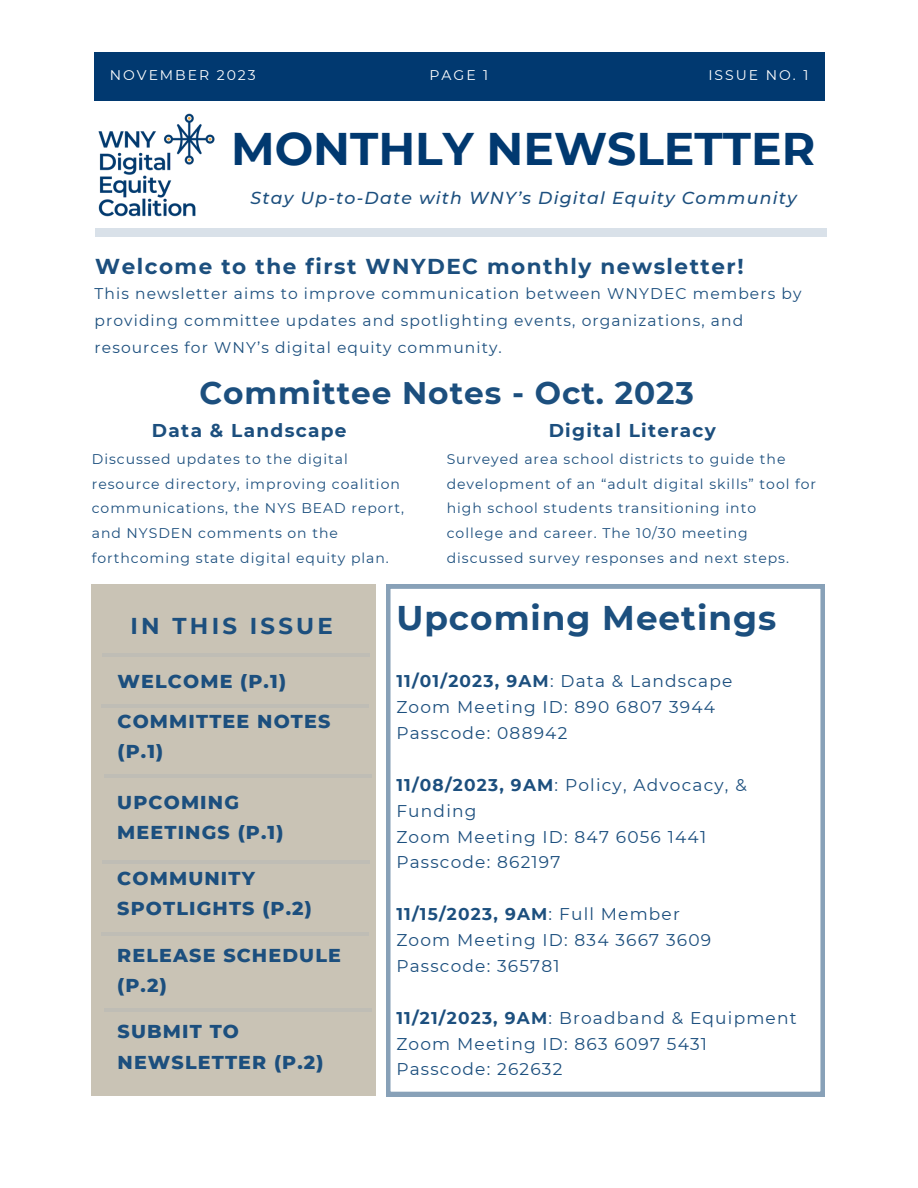
<style>
.page{position:relative;width:918px;height:1188px;background:#fff}
.page>*{position:absolute;margin:0;border:0;box-sizing:border-box;transform-origin:0 0}
.t1{font:700 45.6px "Montserrat";color:#013970}
.t2{font:700 34.2px "Montserrat";letter-spacing:.03em;color:#1c4f7e}
.t3{font:700 31.2px "Montserrat";letter-spacing:.03em;color:#1c4f7e}
.t4{font:700 22.95px "Montserrat";letter-spacing:.14em;color:#1c4f7e}
.t5{font:700 21.6px "Montserrat";letter-spacing:.07em;color:#1c4f7e}
.t6{font:800 19.05px/30.3px "Montserrat";letter-spacing:.06em;color:#1c4f7e}
.t7{font:700 18.6px "Montserrat";letter-spacing:.07em;color:#1c4f7e}
.t8{font:italic 500 17.25px "Montserrat";letter-spacing:.07em;color:#1c4f7e}
.t9{font:16.95px/25.8px "Montserrat";letter-spacing:.07em;color:#1c4f7e}
.t10{font:700 16.95px "Montserrat";letter-spacing:.07em;color:#1c4f7e}
.t11{font:15.45px/27px "Montserrat";letter-spacing:.07em;color:#1c4f7e}
.t12{font:13.95px/24.8px "Montserrat";letter-spacing:.07em;color:#1c4f7e}
.t13{font:13.95px "Montserrat";letter-spacing:.14em;color:#fff}
.s1{font-weight:700}
.s2{font-weight:400}
</style>
<div class="page">
<div style="left:95px;top:53px;width:730px;height:47px;background:#013970"></div>
<div style="left:92px;top:584px;width:284px;height:512px;background:#c9c3b5"></div>
<hr style="left:105px;top:775px;width:267px;height:3px;background:#88a1b8">
<hr style="left:101px;top:932px;width:268px;height:3px;background:#88a1b8">
<hr style="left:105px;top:1009px;width:267px;height:3px;background:#88a1b8">
<img style="left:94px;top:100px;width:134px;height:129px">
<svg style="left:386px;top:584px;width:439px;height:512px"></svg>
<hr style="left:102px;top:653px;width:268px;height:4px;background:#bfbdb5">
<div style="left:95px;top:229px;width:731px;height:8px;background:#d9e1e9"></div>
<hr style="left:102px;top:861px;width:268px;height:3px;background:#88a1b8">
<hr style="left:101px;top:704px;width:268px;height:3px;background:#88a1b8">
<p class="t13" style="left:110px;top:67px;width:147px">NOVEMBER 2023</p>
<p class="t13" style="left:430px;top:67px;width:60px">PAGE 1</p>
<p class="t13" style="left:708px;top:67px;width:101px">ISSUE NO. 1</p>
<p class="t1" style="left:231px;top:121px;width:586px">MONTHLY NEWSLETTER</p>
<p class="t8" style="left:250px;top:188px;width:548px">Stay Up-to-Date with WNY’s Digital Equity Community</p>
<p class="t5" style="left:95px;top:253px;width:650px">Welcome to the first WNYDEC monthly newsletter!</p>
<p class="t11" style="left:95px;top:280px;width:708px">This newsletter aims to improve communication between WNYDEC members by providing committee updates and spotlighting events, organizations, and resources for WNY’s digital equity community.</p>
<p class="t3" style="left:199px;top:374px;width:496px">Committee Notes - Oct. 2023</p>
<p class="t7" style="left:152px;top:419px;width:196px">Data &amp; Landscape</p>
<p class="t12" style="left:92px;top:447px;width:314px">Discussed updates to the digital resource directory, improving coalition communications, the NYS BEAD report, and NYSDEN comments on the forthcoming state digital equity plan.</p>
<p class="t7" style="left:549px;top:419px;width:169px">Digital Literacy</p>
<p class="t12" style="left:447px;top:447px;width:371px">Surveyed area school districts to guide the development of an “adult digital skills” tool for high school students transitioning into<br>college and career. The 10/30 meeting discussed survey responses and next steps.</p>
<p class="t4" style="left:130px;top:612px;width:204px">IN THIS ISSUE</p>
<p class="t6" style="left:118px;top:666px;width:170px">WELCOME (P.1)</p>
<p class="t6" style="left:118px;top:706px;width:214px">COMMITTEE NOTES (P.1)</p>
<p class="t6" style="left:117px;top:787px;width:168px">UPCOMING<br>MEETINGS (P.1)</p>
<p class="t6" style="left:117px;top:863px;width:196px">COMMUNITY<br>SPOTLIGHTS (P.2)</p>
<p class="t6" style="left:117px;top:940px;width:225px">RELEASE SCHEDULE (P.2)</p>
<p class="t6" style="left:118px;top:1016px;width:208px">SUBMIT TO<br>NEWSLETTER (P.2)</p>
<p class="t2" style="left:396px;top:597px;width:382px">Upcoming Meetings</p>
<p class="t9" style="left:396px;top:668px;width:338px"><span class="s1">11/01/2023, 9AM</span>: Data &amp; Landscape</p>
<p class="t9" style="left:396px;top:694px;width:320px">Zoom Meeting ID: 890 6807 3944</p>
<p class="t9" style="left:396px;top:720px;width:172px">Passcode: 088942</p>
<p class="t9" style="left:396px;top:772px;width:352px"><span class="s1">11/08/2023, 9AM</span>: Policy, Advocacy, &amp;<br>Funding</p>
<p class="t9" style="left:396px;top:824px;width:311px">Zoom Meeting ID: 847 6056 1441</p>
<p class="t9" style="left:396px;top:849px;width:166px">Passcode: 862197</p>
<p class="t10" style="left:396px;top:904px;width:285px">11/15/2023, 9AM<span class="s2">: Full Member</span></p>
<p class="t9" style="left:396px;top:927px;width:316px">Zoom Meeting ID: 834 3667 3609</p>
<p class="t9" style="left:396px;top:953px;width:165px">Passcode: 365781</p>
<p class="t9" style="left:396px;top:1005px;width:402px"><span class="s1">11/21/2023, 9AM</span>: Broadband &amp; Equipment</p>
<p class="t9" style="left:396px;top:1031px;width:312px">Zoom Meeting ID: 863 6097 5431</p>
<p class="t9" style="left:396px;top:1056px;width:168px">Passcode: 262632</p>
</div>
